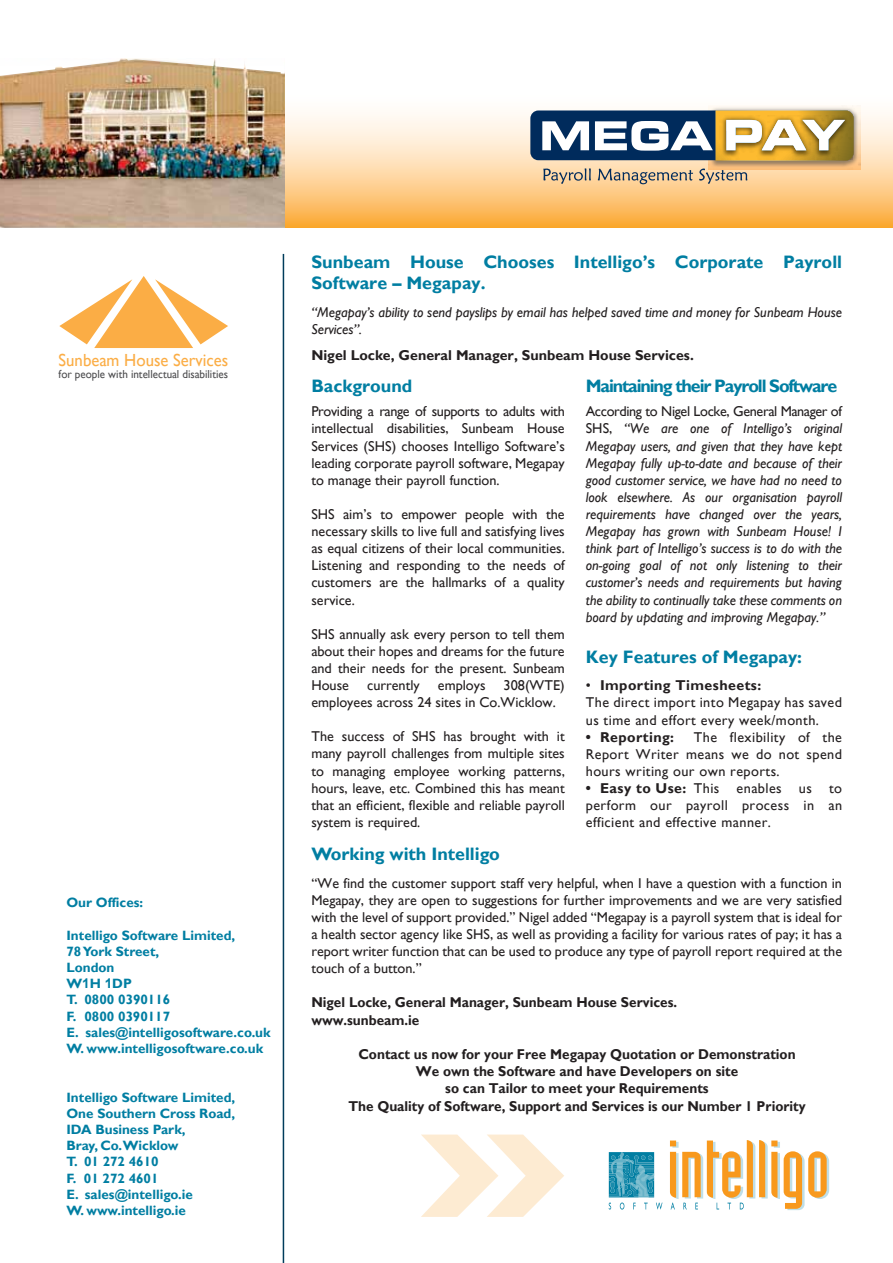
<style>
.page{position:relative;width:893px;height:1263px;background:#fff}
.page>*{position:absolute;margin:0;border:0;box-sizing:border-box;transform-origin:0 0}
.t1{font:700 18px/21.6px "Gill Sans";color:#007ea2}
.t2{font:700 18px "Gill Sans";letter-spacing:-.065em;color:#007ea2}
.t3{font:17.55px "Gill Sans";color:#fbad45;scale:.96 1}
.t4{font:14.25px/17.1px "Gill Sans";color:#231f20;text-align:justify}
.t5{font:italic 14.25px/17.1px "Gill Sans";color:#231f20}
.t6{font:700 14.25px/17.1px "Gill Sans";color:#231f20;text-align:center;scale:.96 1}
.t7{font:14.25px/17.1px "Gill Sans";letter-spacing:.03em;color:#231f20}
.t8{font:700 14.25px "Gill Sans";color:#231f20}
.t9{font:700 14.25px "Gill Sans";letter-spacing:.03em;color:#231f20}
.t10{font:700 13.5px/16.2px "Gill Sans";color:#007ea2}
.t11{font:11.55px "Gill Sans";color:#4d4d4f;scale:.96 1}
.s1{font-family:"Arial"}
.s2{font-style:normal}
.s3{font-weight:700}
</style>
<div class="page">
<svg style="left:285px;top:105px;width:608px;height:122px;background:#fdd399"></svg>
<hr style="left:283px;top:254px;width:1px;height:1009px;background:#003c5b">
<svg style="left:421px;top:1134px;width:143px;height:83px"></svg>
<svg style="left:670px;top:1140px;width:159px;height:70px"></svg>
<svg style="left:609px;top:1152px;width:53px;height:57px"></svg>
<img style="left:709px;top:105px;width:151px;height:65px">
<svg style="left:543px;top:168px;width:48px;height:16px"></svg>
<svg style="left:598px;top:169px;width:95px;height:15px"></svg>
<svg style="left:699px;top:169px;width:48px;height:15px"></svg>
<svg style="left:530px;top:110px;width:324px;height:51px"></svg>
<img style="left:0;top:76px;width:285px;height:151px">
<svg style="left:0;top:58px;width:285px;height:18px"></svg>
<svg style="left:59px;top:276px;width:169px;height:72px"></svg>
<p class="t3" style="left:59px;top:350px;width:178px">Sunbeam House Services</p>
<p class="t11" style="left:59px;top:367px;width:178px">for people with intellectual disabilities</p>
<p class="t10" style="left:66px;top:894px;width:78px">Our Offices:</p>
<p class="t10" style="left:66px;top:927px;width:206px">Intelligo Software Limited,<br>78York Street,<br>London<br>W<span class="s1">1</span>H <span class="s1">1</span>DP<br>T. 0800 0390116<br>F. 0800 0390117<br>E. sales@intelligosoftware.co.uk<br>W. www.intelligosoftware.co.uk</p>
<p class="t10" style="left:66px;top:1089px;width:170px">Intelligo Software Limited,<br>One Southern Cross Road,<br>IDA Business Park,<br>Bray, Co.Wicklow<br>T. 01 272 4610<br>F. 01 272 4601<br>E. sales@intelligo.ie<br>W. www.intelligo.ie</p>
<p class="t1" style="left:311px;top:251px;width:532px">Sunbeam House Chooses Intelligo’s Corporate Payroll<br>Software – Megapay.</p>
<p class="t5" style="left:311px;top:304px;width:532px">“Megapay’s ability to send payslips by email has helped saved time and money for Sunbeam House<br>Services”.</p>
<p class="t8" style="left:311px;top:347px;width:384px">Nigel Locke, General Manager, Sunbeam House Services.</p>
<p class="t1" style="left:311px;top:376px;width:103px">Background</p>
<p class="t4" style="left:311px;top:403px;width:255px">Providing a range of supports to adults with intellectual disabilities, Sunbeam House Services (SHS) chooses Intelligo Software’s leading corporate payroll software, Megapay to manage their payroll function.</p>
<p class="t4" style="left:311px;top:506px;width:255px">SHS aim’s to empower people with the necessary skills to live full and satisfying lives as equal citizens of their local communities.<br>Listening and responding to the needs of customers are the hallmarks of a quality service.</p>
<p class="t4" style="left:311px;top:625px;width:255px">SHS annually ask every person to tell them about their hopes and dreams for the future and their needs for the present. Sunbeam House</p>
<p class="t4" style="left:311px;top:677px;width:255px;text-indent:192px">308(WTE) employees across 24 sites in Co.Wicklow.</p>
<p class="t4" style="left:311px;top:728px;width:255px">The success of SHS has brought with it many payroll challenges from multiple sites to managing employee working patterns, hours, leave, etc. Combined this has meant that an efficient, flexible and reliable payroll system is required.</p>
<p class="t4" style="left:367px;top:677px;width:54px">currently</p>
<p class="t4" style="left:438px;top:677px;width:49px">employs</p>
<p class="t2" style="left:586px;top:376px;width:253px">Maintaining their Payroll Software</p>
<p class="t5" style="left:586px;top:403px;width:258px;text-align:justify"><span class="s2">According to Nigel Locke, General Manager of SHS,</span> “We are one of Intelligo’s original Megapay users, and given that they have kept Megapay fully up-to-date and because of their good customer service, we have had no need to look elsewhere. As our organisation payroll requirements have changed over the years, Megapay has grown with Sunbeam House! I think part of Intelligo’s success is to do with the on-going goal of not only listening to their customer’s needs and requirements but having the ability to continually take these comments on board by updating and improving Megapay.”</p>
<p class="t1" style="left:586px;top:646px;width:218px">Key Features of Megapay:</p>
<p class="t7" style="left:586px;top:677px;width:258px">• <span class="s3">Importing Timesheets:<br></span>The direct import into Megapay has saved us time and effort every week/month.</p>
<p class="t9" style="left:586px;top:728px;width:90px">• Reporting:</p>
<p class="t4" style="left:586px;top:728px;width:258px;text-indent:108px">The flexibility of the Report Writer means we do not spend hours writing our own reports.</p>
<p class="t4" style="left:586px;top:779px;width:258px"><span class="s3">• Easy to Use:</span> This enables us to perform our payroll process in an efficient and effective manner.</p>
<p class="t1" style="left:311px;top:843px;width:190px">Working with Intelligo</p>
<p class="t4" style="left:311px;top:874px;width:532px">“We find the customer support staff very helpful, when I have a question with a function in Megapay, they are open to suggestions for further improvements and we are very satisfied with the level of support provided.” Nigel added “Megapay is a payroll system that is ideal for a health sector agency like SHS, as well as providing a facility for various rates of pay; it has a report writer function that can be used to produce any type of payroll report required at the touch of a button.”</p>
<p class="t6" style="left:311px;top:994px;width:383px;text-align:left">Nigel Locke, General Manager, Sunbeam House Services. www.sunbeam.ie</p>
<p class="t6" style="left:348px;top:1046px;width:478px">Contact us now for your Free Megapay Quotation or Demonstration We own the Software and have Developers on site<br>so can Tailor to meet your Requirements<br>The Quality of Software, Support and Services is our Number 1 Priority</p>
</div>
